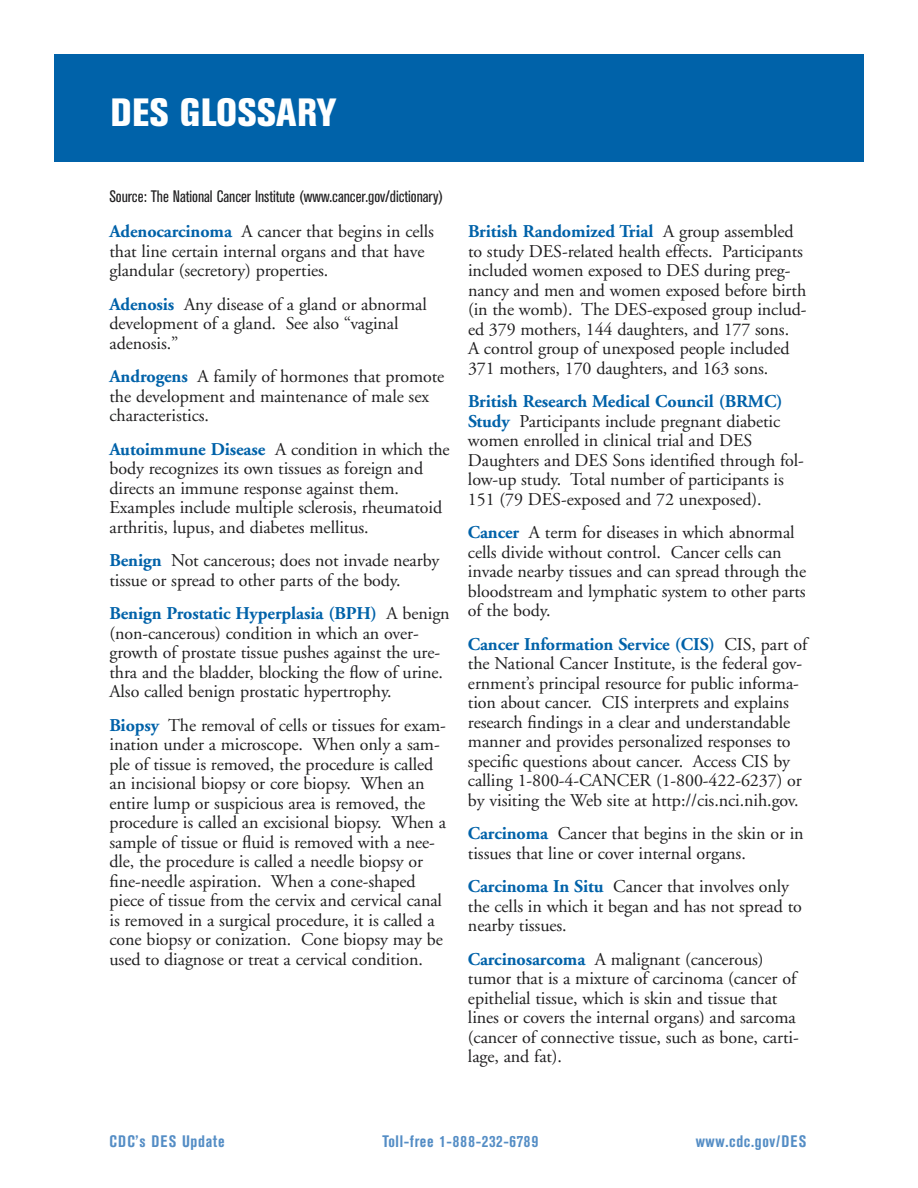
<style>
.page{position:relative;width:918px;height:1188px;background:#fff}
.page>*{position:absolute;margin:0;border:0;box-sizing:border-box;transform-origin:0 0}
.t1{font:800 condensed 39px "Akzidenz Grotesk BE";letter-spacing:.015em;color:#fff}
.t2{font:18px/19.5px "Adobe Garamond";letter-spacing:-.005em;color:#201f20}
.t3{font:condensed 16.5px "Akzidenz Grotesk BE";letter-spacing:-.005em;color:#201f20}
.t4{font:700 condensed 16.5px "Akzidenz Grotesk BE";letter-spacing:.04em;color:#548dc5}
.s1{font-weight:700;color:#0062a9}
</style>
<div class="page">
<div style="left:54px;top:54px;width:810px;height:108px;background:#0062a9"></div>
<h1 class="t1" style="left:111px;top:98px;width:228px">DES GLOSSARY</h1>
<p class="t3" style="left:110px;top:190px;width:335px">Source: The National Cancer Institute (www.cancer.gov/dictionary)</p>
<p class="t2" style="left:110px;top:223px;width:326px"><span class="s1">Adenocarcinoma</span> A cancer that begins in cells that line certain internal organs and that have glandular (secretory) properties.</p>
<p class="t2" style="left:110px;top:296px;width:319px"><span class="s1">Adenosis</span> Any disease of a gland or abnormal development of a gland. See also “vaginal adenosis.”</p>
<p class="t2" style="left:110px;top:368px;width:336px"><span class="s1">Androgens</span> A family of hormones that promote the development and maintenance of male sex characteristics.</p>
<p class="t2" style="left:110px;top:441px;width:342px"><span class="s1">Autoimmune Disease</span> A condition in which the body recognizes its own tissues as foreign and directs an immune response against them.<br>Examples include multiple sclerosis, rheumatoid arthritis, lupus, and diabetes mellitus.</p>
<p class="t2" style="left:110px;top:553px;width:331px"><span class="s1">Benign</span> Not cancerous; does not invade nearby tissue or spread to other parts of the body.</p>
<p class="t2" style="left:110px;top:606px;width:342px"><span class="s1">Benign Prostatic Hyperplasia (BPH)</span> A benign (non-cancerous) condition in which an over&shy;growth of prostate tissue pushes against the ure&shy;thra and the bladder, blocking the flow of urine.<br>Also called benign prostatic hypertrophy.</p>
<p class="t2" style="left:110px;top:717px;width:338px"><span class="s1">Biopsy</span> The removal of cells or tissues for exam&shy;ination under a microscope. When only a sam&shy;ple of tissue is removed, the procedure is called an incisional biopsy or core biopsy. When an entire lump or suspicious area is removed, the procedure is called an excisional biopsy. When a sample of tissue or fluid is removed with a nee&shy;dle, the procedure is called a needle biopsy or fine-needle aspiration. When a cone-shaped piece of tissue from the cervix and cervical canal is removed in a surgical procedure, it is called a cone biopsy or conization. Cone biopsy may be used to diagnose or treat a cervical condition.</p>
<p class="t2" style="left:468px;top:223px;width:340px"><span class="s1">British Randomized Trial</span> A group assembled to study DES-related health effects. Participants included women exposed to DES during preg&shy;nancy and men and women exposed before birth (in the womb). The DES-exposed group includ&shy;ed 379 mothers, 144 daughters, and 177 sons.<br>A control group of unexposed people included 371 mothers, 170 daughters, and 163 sons.</p>
<p class="t2" style="left:468px;top:393px;width:337px"><span class="s1">British Research Medical Council (BRMC)<br>Study</span> Participants include pregnant diabetic women enrolled in clinical trial and DES Daughters and DES Sons identified through fol&shy;low-up study. Total number of participants is 151 (79 DES-exposed and 72 unexposed).</p>
<p class="t2" style="left:468px;top:524px;width:340px"><span class="s1">Cancer</span> A term for diseases in which abnormal cells divide without control. Cancer cells can invade nearby tissues and can spread through the bloodstream and lymphatic system to other parts of the body.</p>
<p class="t2" style="left:468px;top:636px;width:341px"><span class="s1">Cancer Information Service (CIS)</span> CIS, part of the National Cancer Institute, is the federal gov&shy;ernment’s principal resource for public informa&shy;tion about cancer. CIS interprets and explains research findings in a clear and understandable manner and provides personalized responses to specific questions about cancer. Access CIS by calling 1-800-4-CANCER (1-800-422-6237) or by visiting the Web site at http://cis.nci.nih.gov.</p>
<p class="t2" style="left:468px;top:826px;width:337px"><span class="s1">Carcinoma</span> Cancer that begins in the skin or in tissues that line or cover internal organs.</p>
<p class="t2" style="left:468px;top:879px;width:335px"><span class="s1">Carcinoma In Situ</span> Cancer that involves only the cells in which it began and has not spread to nearby tissues.</p>
<p class="t2" style="left:468px;top:951px;width:332px"><span class="s1">Carcinosarcoma</span> A malignant (cancerous) tumor that is a mixture of carcinoma (cancer of epithelial tissue, which is skin and tissue that lines or covers the internal organs) and sarcoma (cancer of connective tissue, such as bone, carti&shy;lage, and fat).</p>
<p class="t4" style="left:109px;top:1135px;width:117px">CDC’s DES Update</p>
<p class="t4" style="left:383px;top:1135px;width:157px">Toll-free 1-888-232-6789</p>
<p class="t4" style="left:696px;top:1135px;width:112px">www.cdc.gov/DES</p>
</div>
